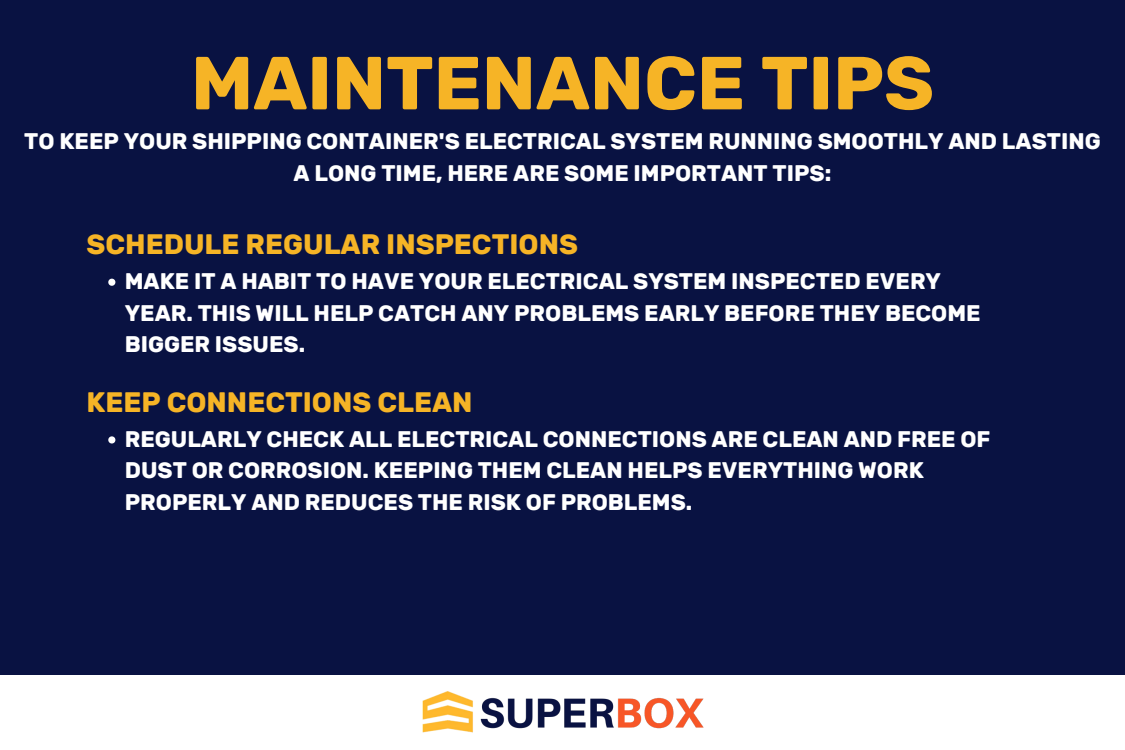
<style>
.page{position:relative;width:1125px;height:750px;background:#091242}
.page>*{position:absolute;margin:0;border:0;box-sizing:border-box;transform-origin:0 0}
.t1{font:700 75px "Rubik";color:#f6b426}
.t2{font:700 28.05px "Rubik";color:#f6b426}
.t3{font:700 22.5px/31.5px "Rubik";color:#fff}
</style>
<div class="page">
<div style="left:0;top:675px;width:1125px;height:75px;background:#fff"></div>
<img style="left:422px;top:691px;width:282px;height:42px">
<svg style="left:108px;top:279px;width:7px;height:7px"></svg>
<svg style="left:108px;top:436px;width:7px;height:8px"></svg>
<h1 class="t1" style="left:191px;top:39px;width:745px">MAINTENANCE TIPS</h1>
<h2 class="t3" style="left:24px;top:126px;width:1078px;text-align:center">TO KEEP YOUR SHIPPING CONTAINER'S ELECTRICAL SYSTEM RUNNING SMOOTHLY AND LASTING<br>A LONG TIME, HERE ARE SOME IMPORTANT TIPS:</h2>
<p class="t2" style="left:87px;top:228px;width:493px">SCHEDULE REGULAR INSPECTIONS</p>
<h2 class="t3" style="left:125px;top:266px;width:857px">MAKE IT A HABIT TO HAVE YOUR ELECTRICAL SYSTEM INSPECTED EVERY<br>YEAR. THIS WILL HELP CATCH ANY PROBLEMS EARLY BEFORE THEY BECOME<br>BIGGER ISSUES.</h2>
<p class="t2" style="left:87px;top:386px;width:388px">KEEP CONNECTIONS CLEAN</p>
<p class="t3" style="left:125px;top:423px;width:867px">REGULARLY CHECK ALL ELECTRICAL CONNECTIONS ARE CLEAN AND FREE OF<br>DUST OR CORROSION. KEEPING THEM CLEAN HELPS EVERYTHING WORK<br>PROPERLY AND REDUCES THE RISK OF PROBLEMS.</p>
</div>
